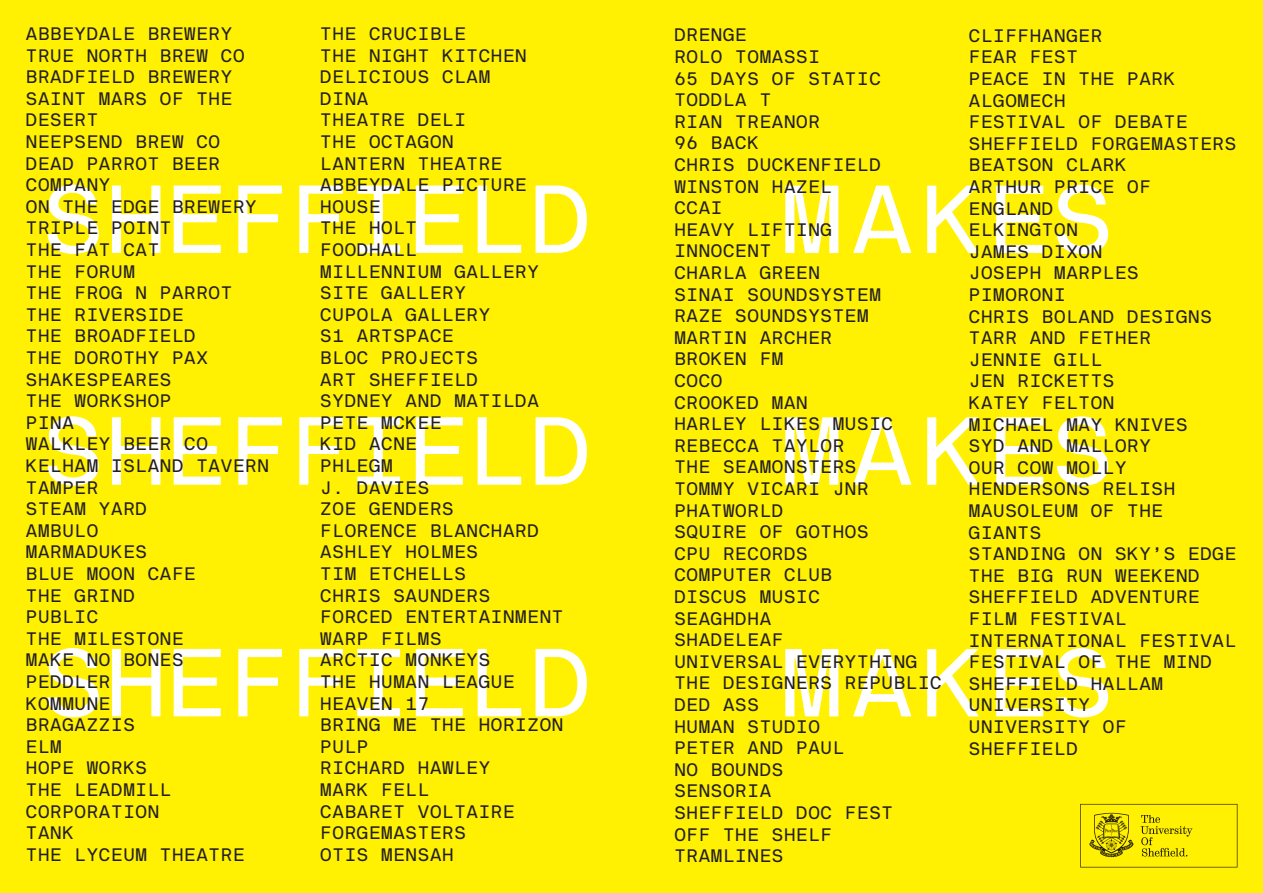
<style>
.page{position:relative;width:1263px;height:893px;background:#fff101}
.page>*{position:absolute;margin:0;border:0;box-sizing:border-box;transform-origin:0 0}
.t1{font:95.7px "NB International Pro Mono";letter-spacing:-.05em;color:#fff}
.t2{font:95.7px "NB International Pro Mono";letter-spacing:-.02em;color:#fff}
.t3{font:27px "NB International Pro";color:#231f20}
.t4{font:18px/21.6px "NB International Pro Mono";color:#231f20}
</style>
<div class="page">
<svg style="left:1080px;top:804px;width:157px;height:63px"></svg>
<p class="t4" style="left:320px;top:22px;width:245px">THE CRUCIBLE<br>THE NIGHT KITCHEN<br>DELICIOUS CLAM<br>DINA<br>THEATRE DELI<br>THE OCTAGON<br>LANTERN THEATRE<br>ABBEYDALE PICTURE<br>HOUSE<br>THE HOLT<br>FOODHALL<br>MILLENNIUM GALLERY<br>SITE GALLERY<br>CUPOLA GALLERY<br>S1 ARTSPACE<br>BLOC PROJECTS<br>ART SHEFFIELD<br>SYDNEY AND MATILDA<br>PETE MCKEE<br>KID ACNE<br>PHLEGM<br>J. DAVIES<br>ZOE GENDERS<br>FLORENCE BLANCHARD<br>ASHLEY HOLMES<br>TIM ETCHELLS<br>CHRIS SAUNDERS<br>FORCED ENTERTAINMENT<br>WARP FILMS<br>ARCTIC MONKEYS<br>THE HUMAN LEAGUE<br>HEAVEN 17<br>BRING ME THE HORIZON<br>PULP<br>RICHARD HAWLEY<br>MARK FELL<br>CABARET VOLTAIRE<br>FORGEMASTERS<br>OTIS MENSAH</p>
<p class="t4" style="left:674px;top:24px;width:270px">DRENGE<br>ROLO TOMASSI<br>65 DAYS OF STATIC<br>TODDLA T<br>RIAN TREANOR<br>96 BACK<br>CHRIS DUCKENFIELD<br>WINSTON HAZEL<br>CCAI<br>HEAVY LIFTING<br>INNOCENT<br>CHARLA GREEN<br>SINAI SOUNDSYSTEM<br>RAZE SOUNDSYSTEM<br>MARTIN ARCHER<br>BROKEN FM<br>COCO<br>CROOKED MAN<br>HARLEY LIKES MUSIC<br>REBECCA TAYLOR<br>THE SEAMONSTERS<br>TOMMY VICARI JNR<br>PHATWORLD<br>SQUIRE OF GOTHOS<br>CPU RECORDS<br>COMPUTER CLUB<br>DISCUS MUSIC<br>SEAGHDHA<br>SHADELEAF<br>UNIVERSAL EVERYTHING<br>THE DESIGNERS REPUBLIC<br>DED ASS<br>HUMAN STUDIO<br>PETER AND PAUL<br>NO BOUNDS<br>SENSORIA<br>SHEFFIELD DOC FEST<br>OFF THE SHELF<br>TRAMLINES</p>
<p class="t4" style="left:26px;top:22px;width:245px">ABBEYDALE BREWERY<br>TRUE NORTH BREW CO<br>BRADFIELD BREWERY<br>SAINT MARS OF THE<br>DESERT<br>NEEPSEND BREW CO<br>DEAD PARROT BEER<br>COMPANY<br>ON THE EDGE BREWERY<br>TRIPLE POINT<br>THE FAT CAT<br>THE FORUM<br>THE FROG N PARROT<br>THE RIVERSIDE<br>THE BROADFIELD<br>THE DOROTHY PAX<br>SHAKESPEARES<br>THE WORKSHOP<br>PINA<br>WALKLEY BEER CO<br>KELHAM ISLAND TAVERN<br>TAMPER<br>STEAM YARD<br>AMBULO<br>MARMADUKES<br>BLUE MOON CAFE<br>THE GRIND<br>PUBLIC<br>THE MILESTONE<br>MAKE NO BONES<br>PEDDLER<br>KOMMUNE<br>BRAGAZZIS<br>ELM<br>HOPE WORKS<br>THE LEADMILL<br>CORPORATION<br>TANK<br>THE LYCEUM THEATRE</p>
<p class="t4" style="left:968px;top:24px;width:270px">CLIFFHANGER<br>FEAR FEST<br>PEACE IN THE PARK<br>ALGOMECH<br>FESTIVAL OF DEBATE<br>SHEFFIELD FORGEMASTERS<br>BEATSON CLARK<br>ARTHUR PRICE OF<br>ENGLAND<br>ELKINGTON<br>JAMES DIXON<br>JOSEPH MARPLES<br>PIMORONI<br>CHRIS BOLAND DESIGNS<br>TARR AND FETHER<br>JENNIE GILL<br>JEN RICKETTS<br>KATEY FELTON<br>MICHAEL MAY KNIVES<br>SYD AND MALLORY<br>OUR COW MOLLY<br>HENDERSONS RELISH<br>MAUSOLEUM OF THE<br>GIANTS<br>STANDING ON SKY’S EDGE<br>THE BIG RUN WEEKEND<br>SHEFFIELD ADVENTURE<br>FILM FESTIVAL<br>INTERNATIONAL FESTIVAL<br>FESTIVAL OF THE MIND<br>SHEFFIELD HALLAM<br>UNIVERSITY<br>UNIVERSITY OF<br>SHEFFIELD</p>
<h1 class="t1" style="left:41px;top:162px;width:554px">SHEFFIELD</h1>
<h1 class="t2" style="left:779px;top:162px;width:337px">MAKES</h1>
<h1 class="t1" style="left:41px;top:394px;width:554px">SHEFFIELD</h1>
<h1 class="t2" style="left:779px;top:394px;width:337px">MAKES</h1>
<h1 class="t1" style="left:41px;top:625px;width:554px">SHEFFIELD</h1>
<h1 class="t2" style="left:779px;top:625px;width:337px">MAKES</h1>
<h2 class="t3" style="left:26px;top:842px;width:17px">8</h2>
</div>
